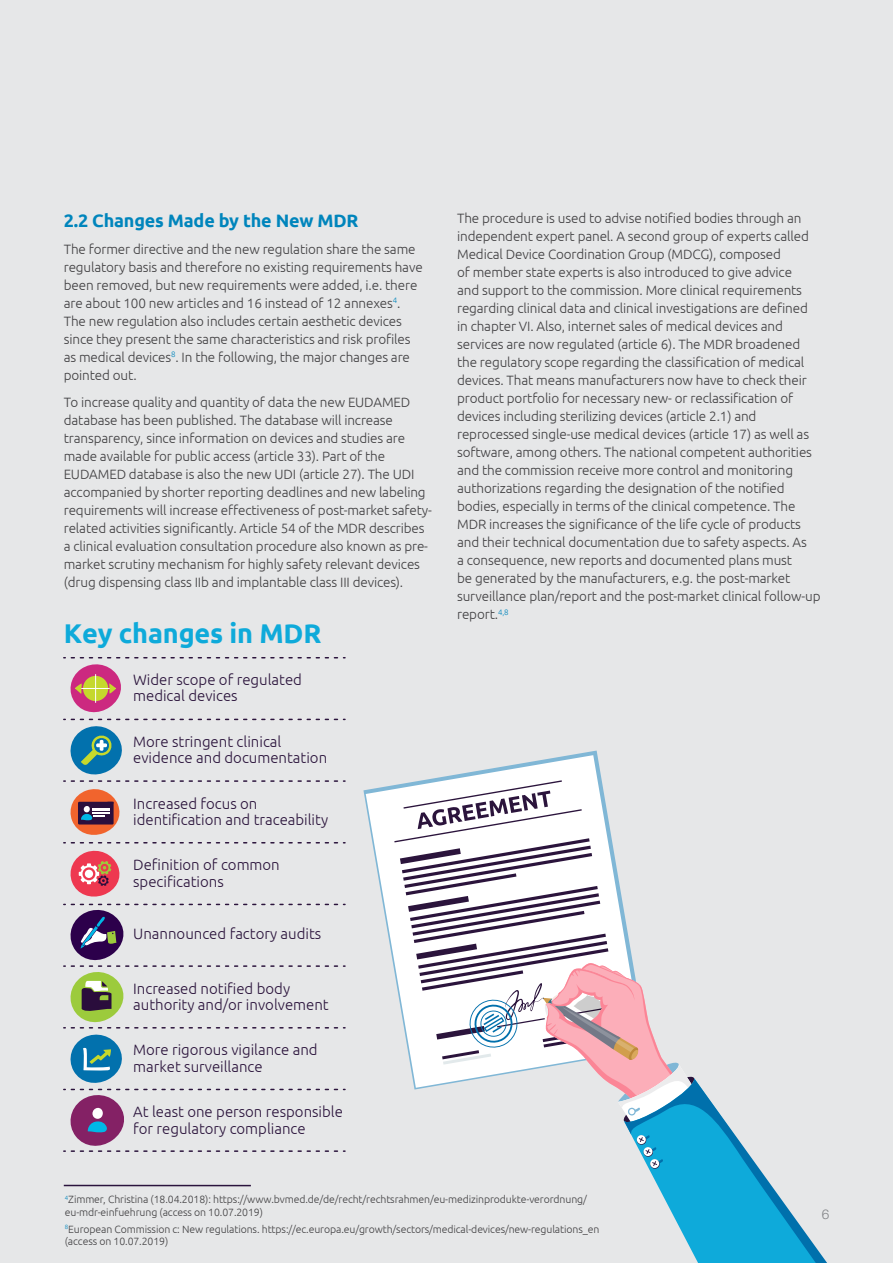
<style>
.page{position:relative;width:893px;height:1263px;background:#e6e7e8}
.page>*{position:absolute;margin:0;border:0;box-sizing:border-box;transform-origin:0 0}
.t1{font:700 27.15px "Ubuntu";letter-spacing:-.005em;color:#0eaada}
.t2{font:700 18px "Ubuntu";letter-spacing:-.01em;color:#0085bc}
.t3{font:300 15px/16.5px "Ubuntu";color:#2b143c}
.t4{font:300 13.5px/18px "Ubuntu";letter-spacing:-.01em;color:#414042}
.t5{font:300 13.5px "Helvetica Neue LT Std";color:#808285}
.t6{font:300 10.5px/12.6px "Ubuntu";letter-spacing:-.01em;color:#414042}
</style>
<div class="page">
<svg style="left:366px;top:755px;width:236px;height:214px"></svg>
<svg style="left:394px;top:780px;width:433px;height:483px"></svg>
<svg style="left:64px;top:657px;width:281px;height:495px"></svg>
<hr style="left:64px;top:1185px;width:187px;height:1px;background:#2b143d">
<h2 class="t2" style="left:64px;top:209px;width:296px">2.2 Changes Made by the New MDR</h2>
<p class="t4" style="left:64px;top:239px;width:360px">The former directive and the new regulation share the same regulatory basis and therefore no existing requirements have been removed, but new requirements were added, i.e. there are about 100 new articles and 16 instead of 12 annexes<sup>4</sup>.<br>The new regulation also includes certain aesthetic devices since they present the same characteristics and risk profiles as medical devices<sup>8</sup>. In the following, the major changes are pointed out.</p>
<p class="t4" style="left:64px;top:392px;width:370px">To increase quality and quantity of data the new EUDAMED database has been published. The database will increase transparency, since information on devices and studies are made available for public access (article 33). Part of the EUDAMED database is also the new UDI (article 27). The UDI accompanied by shorter reporting deadlines and new labeling requirements will increase effectiveness of post-market safety&shy;related activities significantly. Article 54 of the MDR describes a clinical evaluation consultation procedure also known as pre&shy;market scrutiny mechanism for highly safety relevant devices (drug dispensing class IIb and implantable class III devices).</p>
<h1 class="t1" style="left:64px;top:617px;width:259px">Key changes in MDR</h1>
<p class="t3" style="left:133px;top:671px;width:170px">Wider scope of regulated medical devices</p>
<p class="t3" style="left:133px;top:733px;width:196px">More stringent clinical evidence and documentation</p>
<p class="t3" style="left:133px;top:795px;width:196px">Increased focus on identification and traceability</p>
<p class="t3" style="left:133px;top:856px;width:148px">Definition of common specifications</p>
<p class="t3" style="left:133px;top:925px;width:190px">Unannounced factory audits</p>
<p class="t3" style="left:133px;top:980px;width:197px">Increased notified body authority and/or involvement</p>
<p class="t3" style="left:133px;top:1041px;width:186px">More rigorous vigilance and market surveillance</p>
<p class="t3" style="left:133px;top:1103px;width:211px">At least one person responsible for regulatory compliance</p>
<p class="t4" style="left:457px;top:209px;width:365px">The procedure is used to advise notified bodies through an independent expert panel. A second group of experts called Medical Device Coordination Group (MDCG), composed<br>of member state experts is also introduced to give advice<br>and support to the commission. More clinical requirements regarding clinical data and clinical investigations are defined in chapter VI. Also, internet sales of medical devices and services are now regulated (article 6). The MDR broadened the regulatory scope regarding the classification of medical devices. That means manufacturers now have to check their product portfolio for necessary new- or reclassification of devices including sterilizing devices (article 2.1) and reprocessed single-use medical devices (article 17) as well as software, among others. The national competent authorities and the commission receive more control and monitoring authorizations regarding the designation of the notified bodies, especially in terms of the clinical competence. The MDR increases the significance of the life cycle of products and their technical documentation due to safety aspects. As<br>a consequence, new reports and documented plans must<br>be generated by the manufacturers, e.g. the post-market surveillance plan/report and the post-market clinical follow-up report.<sup>4,8</sup></p>
<p class="t6" style="left:65px;top:1193px;width:524px"><sup>4</sup>Zimmer, Christina (18.04.2018): https://www.bvmed.de/de/recht/rechtsrahmen/eu-medizinprodukte-verordnung/ eu-mdr-einfuehrung (access on 10.07.2019)</p>
<p class="t6" style="left:65px;top:1222px;width:536px"><sup>8</sup>European Commission c: New regulations. https://ec.europa.eu/growth/sectors/medical-devices/new-regulations_en (access on 10.07.2019)</p>
<p class="t5" style="left:822px;top:1206px;width:9px">6</p>
</div>
